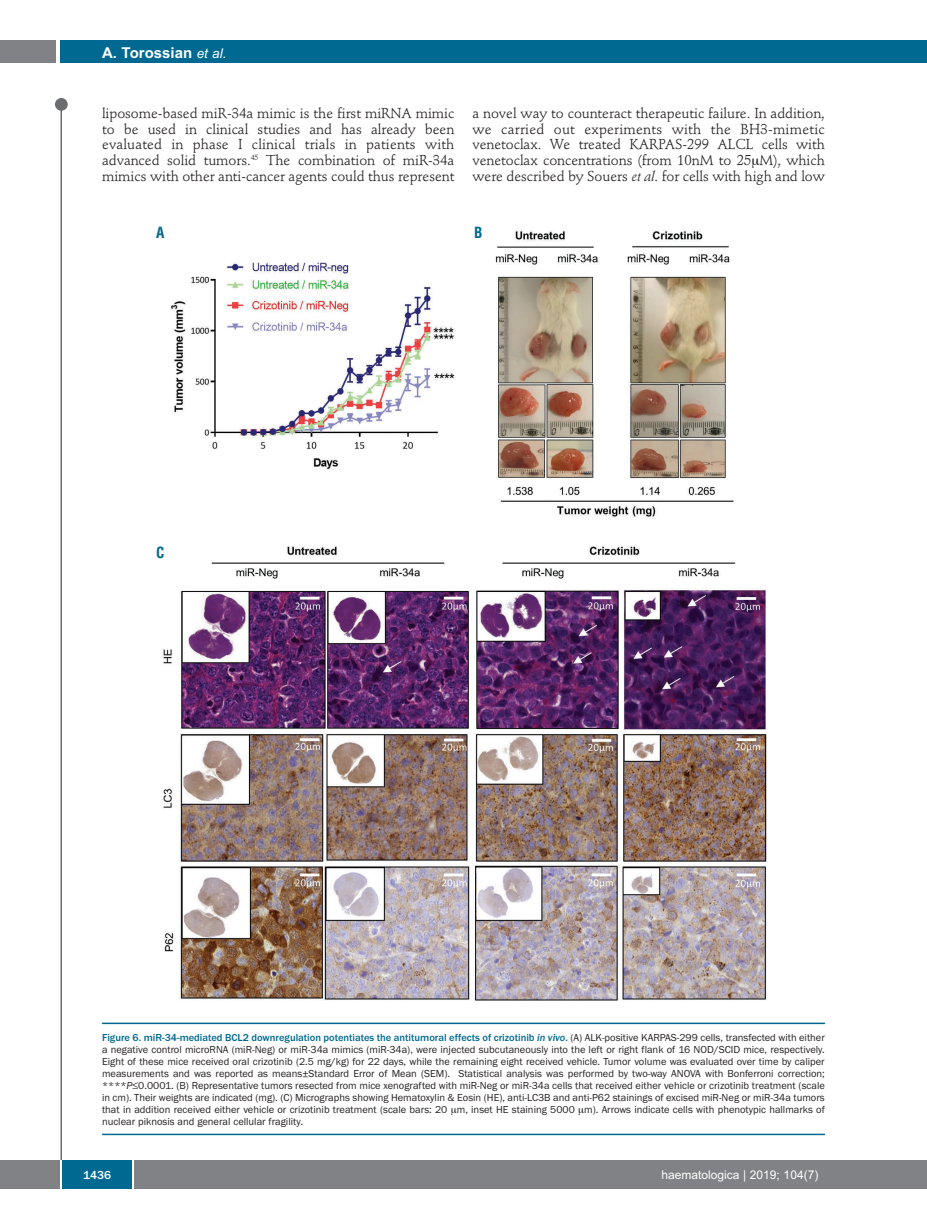
<style>
.page{position:relative;width:927px;height:1225px;background:#fff}
.page>*{position:absolute;margin:0;border:0;box-sizing:border-box;transform-origin:0 0}
.t1{font:700 15px "Arial";color:#fff}
.t2{font:700 condensed 15px "Helvetica";color:#006991}
.t3{font:14.25px/15.9px "Stempel Schneidler";letter-spacing:-.005em;color:#231f20;text-align:justify}
.t4{font:12px "Arial";color:#fff}
.t5{font:500 12px "Franklin Gothic";color:#fff}
.t6{font:10.5px/12px "Franklin Gothic";color:#231f20;text-align:justify}
.s1{font-weight:400;font-style:italic;font-size:13.5px}
.s2{font-style:italic}
.s3{font-weight:500;color:#006991}
.s4{font-weight:500;font-style:italic;color:#006991}
</style>
<div class="page">
<div style="left:911px;top:40px;width:16px;height:22px;background:#006991"></div>
<div style="left:910px;top:1160px;width:17px;height:28px;background:#808285"></div>
<div style="left:55px;top:98px;width:13px;height:13px;background:#6c6d70;border-radius:50%"></div>
<hr style="left:60px;top:101px;width:2px;height:1061px;background:#6c6d70">
<div style="left:60px;top:40px;width:852px;height:22px;background:#006991"></div>
<div style="left:0;top:40px;width:56px;height:22px;background:#808285"></div>
<div style="left:0;top:1160px;width:911px;height:28px;background:#808285"></div>
<div style="left:62px;top:1160px;width:71px;height:28px;background:#006991"></div>
<hr style="left:60px;top:1160px;width:2px;height:28px;background:#fff">
<svg style="left:133px;top:1160px;width:1px;height:28px"></svg>
<hr style="left:102px;top:1022px;width:723px;height:2px;background:#006991">
<hr style="left:102px;top:1133px;width:723px;height:2px;background:#006991">
<img style="left:162px;top:230px;width:605px;height:771px">
<h1 class="t1" style="left:102px;top:44px;width:126px">A. Torossian <span class="s1">et al.</span></h1>
<p class="t3" style="left:102px;top:106px;width:354px">liposome-based miR-34a mimic is the first miRNA mimic to be used in clinical studies and has already been evaluated in phase I clinical trials in patients with advanced solid tumors.<sup>45</sup> The combination of miR-34a mimics with other anti-cancer agents could thus represent</p>
<p class="t3" style="left:472px;top:106px;width:354px">a novel way to counteract therapeutic failure. In addition, we carried out experiments with the BH3-mimetic venetoclax. We treated KARPAS-299 ALCL cells with venetoclax concentrations (from 10nM to 25 M), which were described by Souers <span class="s2">et al</span>. for cells with high and low</p>
<h1 class="t2" style="left:156px;top:224px;width:10px">A</h1>
<h1 class="t2" style="left:474px;top:224px;width:10px">B</h1>
<h1 class="t2" style="left:156px;top:544px;width:10px">C</h1>
<p class="t6" style="left:102px;top:1031px;width:724px"><span class="s3">Figure 6. miR-34-mediated BCL2 downregulation potentiates the antitumoral effects of crizotinib</span> <span class="s4">in vivo</span><span class="s3">.</span> (A) ALK-positive KARPAS-299 cells, transfected with either a negative control microRNA (miR-Neg) or miR-34a mimics (miR-34a), were injected subcutaneously into the left or right flank of 16 NOD/SCID mice, respectively.<br>Eight of these mice received oral crizotinib (2.5 mg/kg) for 22 days, while the remaining eight received vehicle. Tumor volume was evaluated over time by caliper measurements and was reported as means±Standard Error of Mean (SEM). Statistical analysis was performed by two-way ANOVA with Bonferroni correction; ****<span class="s2">P</span>≤0.0001. (B) Representative tumors resected from mice xenografted with miR-Neg or miR-34a cells that received either vehicle or crizotinib treatment (scale in cm). Their weights are indicated (mg). (C) Micrographs showing Hematoxylin &amp; Eosin (HE), anti-LC3B and anti-P62 stainings of excised miR-Neg or miR-34a tumors that in addition received either vehicle or crizotinib treatment (scale bars: 20 m, inset HE staining 5000 m). Arrows indicate cells with phenotypic hallmarks of nuclear piknosis and general cellular fragility.</p>
<p class="t5" style="left:83px;top:1167px;width:30px">1436</p>
<p class="t4" style="left:661px;top:1167px;width:158px">haematologica | 2019; 104(7)</p>
</div>
